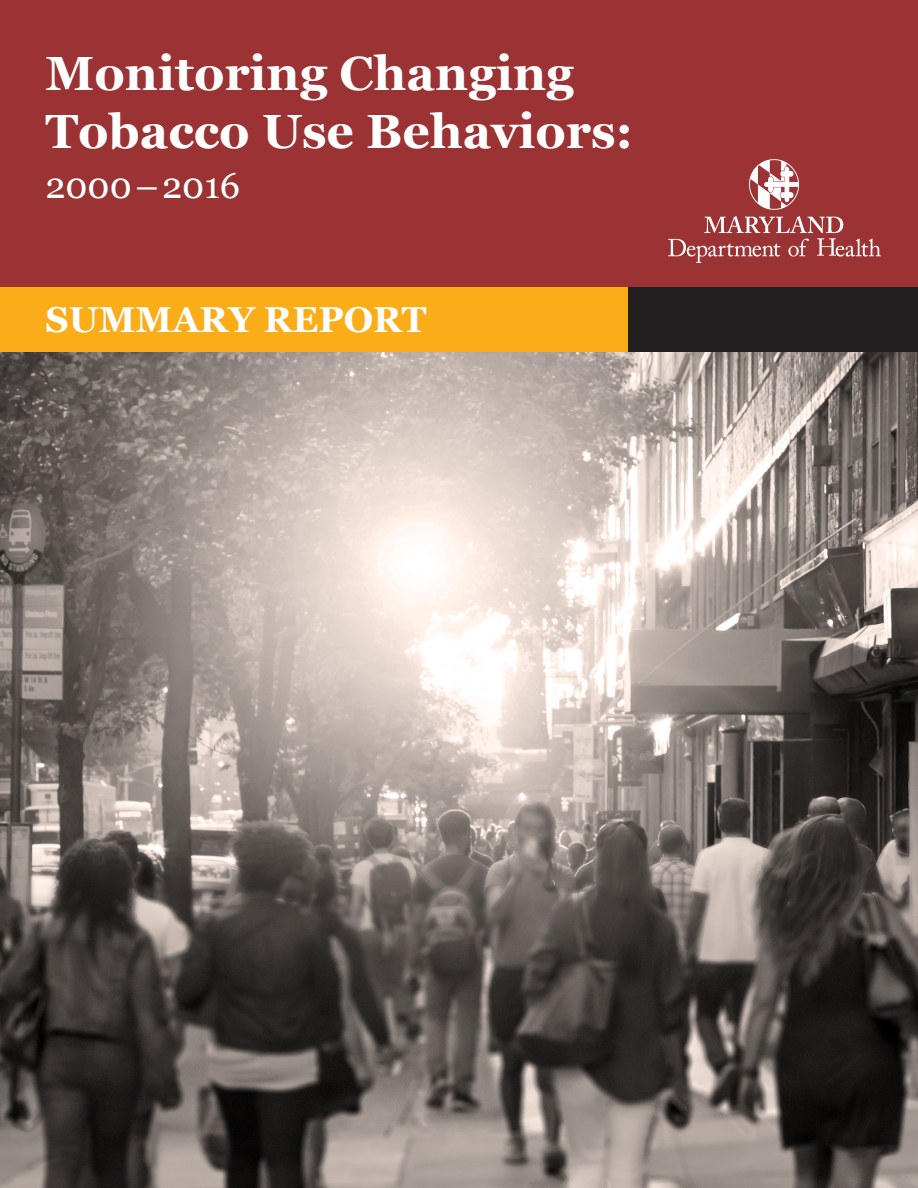
<style>
.page{position:relative;width:918px;height:1188px;background:#fff}
.page>*{position:absolute;margin:0;border:0;box-sizing:border-box;transform-origin:0 0}
.Heading_2{font:700 48px/57.6px "Georgia";color:#fff}
.Heading_2-2{font:700 36px "Georgia";color:#fff}
.Heading_2-3{font:36px "Georgia";color:#fff}
</style>
<div class="page">
<img style="left:0;top:351px;width:918px;height:837px">
<div style="left:0;top:0;width:918px;height:287px;background:#9b3233"></div>
<div style="left:0;top:287px;width:637px;height:64px;background:#faad19"></div>
<div style="left:629px;top:287px;width:289px;height:64px;background:#231f20"></div>
<img style="left:668px;top:160px;width:212px;height:102px">
<p class="Heading_2" style="left:45px;top:42px;width:589px">Monitoring Changing<br>Tobacco Use Behaviors:</p>
<p class="Heading_2-3" style="left:45px;top:159px;width:196px">2000–2016</p>
<p class="Heading_2-2" style="left:45px;top:293px;width:383px">SUMMARY REPORT</p>
</div>
